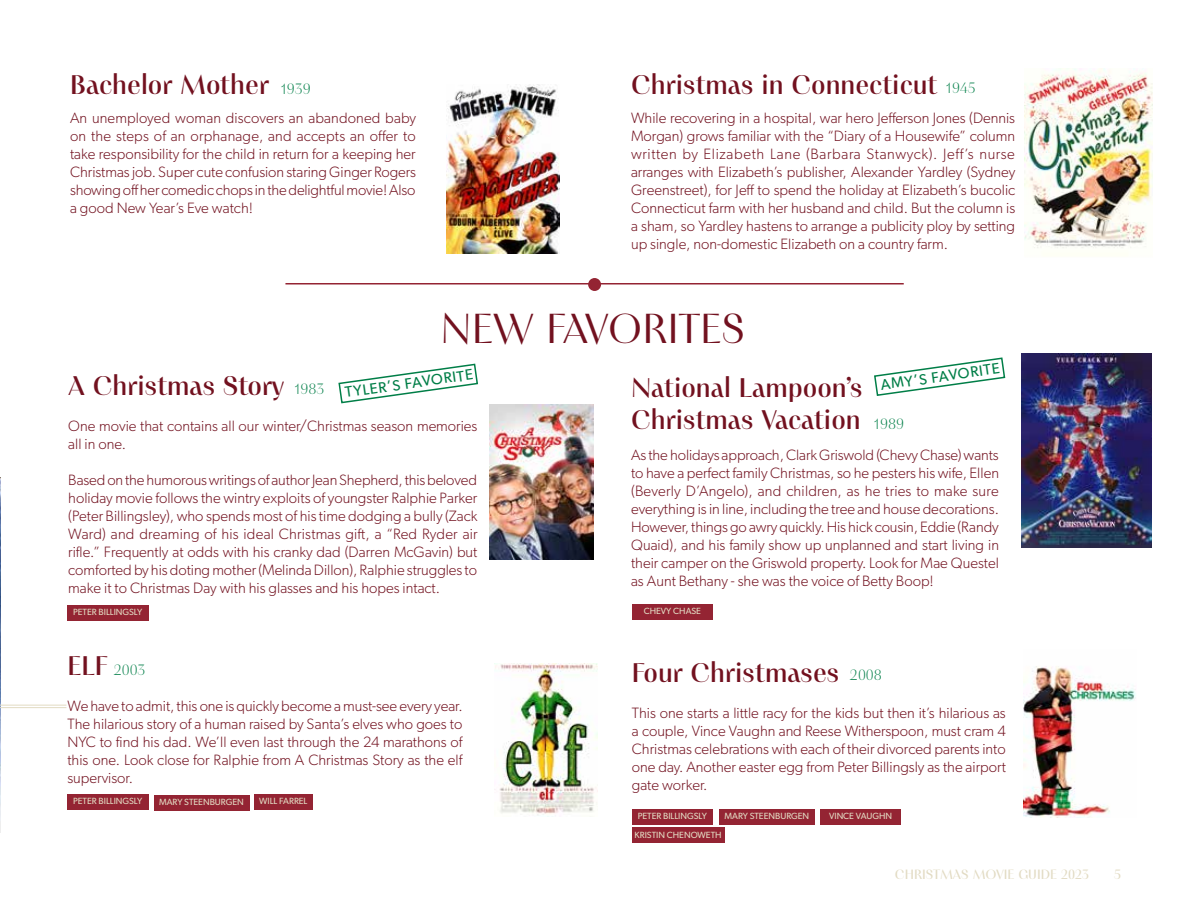
<style>
.page{position:relative;width:1188px;height:918px;background:#fff}
.page>*{position:absolute;margin:0;border:0;box-sizing:border-box;transform-origin:0 0}
.t1{font:300 42px "PF Marlet Display";color:#72111f}
.t2{font:500 27px/32.4px "PF Marlet Display";color:#72111f}
.t3{font:300 15px/18px "Gibson";color:#72111f;text-align:justify}
.t4{font:15px "Gibson";color:#007e47}
.t5{font:100 15px "PF Marlet Display";color:#007e47}
.t6{font:13.5px "PF Marlet Display";color:#e2dbc3}
.t7{font:9px "Gibson";color:#e2dbc3}
</style>
<div class="page">
<div style="left:254px;top:794px;width:59px;height:16px;background:#942433"></div>
<div style="left:154px;top:795px;width:95px;height:15px;background:#942433"></div>
<div style="left:67px;top:794px;width:81px;height:16px;background:#942433"></div>
<img style="left:1024px;top:666px;width:112px;height:152px">
<div style="left:632px;top:809px;width:81px;height:15px;background:#942433"></div>
<div style="left:719px;top:809px;width:95px;height:15px;background:#942433"></div>
<div style="left:820px;top:809px;width:81px;height:15px;background:#942433"></div>
<div style="left:632px;top:827px;width:92px;height:16px;background:#942433"></div>
<div style="left:67px;top:605px;width:81px;height:16px;background:#942433"></div>
<img style="left:1021px;top:354px;width:131px;height:193px">
<div style="left:632px;top:604px;width:81px;height:16px;background:#942433"></div>
<img style="left:0;top:477px;width:1px;height:356px">
<img style="left:490px;top:404px;width:104px;height:156px">
<img style="left:494px;top:663px;width:103px;height:154px">
<img style="left:1025px;top:68px;width:127px;height:180px">
<img style="left:446px;top:85px;width:114px;height:168px">
<hr style="left:285px;top:283px;width:619px;height:2px;background:#942433">
<div style="left:588px;top:278px;width:13px;height:13px;background:#942433;border-radius:50%"></div>
<hr style="left:0;top:705px;width:66px;height:1px;background:#e2dbc3">
<hr style="left:0;top:707px;width:66px;height:1px;background:#e2dbc3">
<svg style="left:874px;top:357px;width:132px;height:39px"></svg>
<svg style="left:338px;top:363px;width:140px;height:41px"></svg>
<h2 class="t2" style="left:70px;top:69px;width:200px">Bachelor Mother</h2>
<h2 class="t2" style="left:631px;top:69px;width:308px">Christmas in Connecticut</h2>
<p class="t5" style="left:281px;top:80px;width:32px">1939</p>
<p class="t5" style="left:946px;top:78px;width:32px">1945</p>
<p class="t3" style="left:70px;top:109px;width:348px">An unemployed woman discovers an abandoned baby on the steps of an orphanage, and accepts an offer to take responsibility for the child in return for a keeping her Christmas job. Super cute confusion staring Ginger Rogers showing off her comedic chops in the delightful movie! Also a good New Year’s Eve watch!</p>
<p class="t3" style="left:631px;top:109px;width:386px">While recovering in a hospital, war hero Jefferson Jones (Dennis Morgan) grows familiar with the “Diary of a Housewife” column written by Elizabeth Lane (Barbara Stanwyck). Jeff’s nurse arranges with Elizabeth’s publisher, Alexander Yardley (Sydney Greenstreet), for Jeff to spend the holiday at Elizabeth’s bucolic Connecticut farm with her husband and child. But the column is a sham, so Yardley hastens to arrange a publicity ploy by setting up single, non-domestic Elizabeth on a country farm.</p>
<h1 class="t1" style="left:441px;top:302px;width:306px">NEW FAVORITES</h1>
<h2 class="t2" style="left:68px;top:370px;width:218px">A Christmas Story</h2>
<p class="t5" style="left:294px;top:379px;width:32px">1983</p>
<p class="t4" style="left:344px;top:383px;width:131px;rotate:-8deg">TYLER’S FAVORITE</p>
<p class="t3" style="left:68px;top:417px;width:411px">One movie that contains all our winter/Christmas season memories all in one.</p>
<p class="t3" style="left:68px;top:471px;width:411px">Based on the humorous writings of author Jean Shepherd, this beloved holiday movie follows the wintry exploits of youngster Ralphie Parker (Peter Billingsley), who spends most of his time dodging a bully (Zack Ward) and dreaming of his ideal Christmas gift, a “Red Ryder air rifle.” Frequently at odds with his cranky dad (Darren McGavin) but comforted by his doting mother (Melinda Dillon), Ralphie struggles to make it to Christmas Day with his glasses and his hopes intact.</p>
<h2 class="t2" style="left:631px;top:372px;width:233px">National Lampoon’s<br>Christmas Vacation</h2>
<p class="t4" style="left:880px;top:376px;width:122px;rotate:-8deg">AMY’S FAVORITE</p>
<p class="t5" style="left:874px;top:414px;width:31px">1989</p>
<p class="t3" style="left:631px;top:446px;width:369px">As the holidays approach, Clark Griswold (Chevy Chase) wants to have a perfect family Christmas, so he pesters his wife, Ellen (Beverly D’Angelo), and children, as he tries to make sure everything is in line, including the tree and house decorations.<br>However, things go awry quickly. His hick cousin, Eddie (Randy Quaid), and his family show up unplanned and start living in their camper on the Griswold property. Look for Mae Questel as Aunt Bethany - she was the voice of Betty Boop!</p>
<p class="t7" style="left:73px;top:606px;width:71px">PETER BILLINGSLY</p>
<p class="t7" style="left:644px;top:605px;width:59px">CHEVY CHASE</p>
<h2 class="t2" style="left:67px;top:651px;width:42px">ELF</h2>
<p class="t5" style="left:114px;top:661px;width:33px">2003</p>
<h2 class="t2" style="left:632px;top:657px;width:209px">Four Christmases</h2>
<p class="t5" style="left:850px;top:666px;width:33px">2008</p>
<p class="t3" style="left:67px;top:697px;width:397px">We have to admit, this one is quickly become a must-see every year.<br>The hilarious story of a human raised by Santa’s elves who goes to NYC to find his dad. We’ll even last through the 24 marathons of this one. Look close for Ralphie from A Christmas Story as the elf supervisor.</p>
<p class="t7" style="left:73px;top:796px;width:71px">PETER BILLINGSLY</p>
<p class="t7" style="left:159px;top:796px;width:86px">MARY STEENBURGEN</p>
<p class="t7" style="left:259px;top:796px;width:50px">WILL FARREL</p>
<p class="t3" style="left:632px;top:704px;width:376px">This one starts a little racy for the kids but then it’s hilarious as a couple, Vince Vaughn and Reese Witherspoon, must cram 4<br>Christmas celebrations with each of their divorced parents into one day. Another easter egg from Peter Billingsly as the airport gate worker.</p>
<p class="t7" style="left:638px;top:810px;width:71px">PETER BILLINGSLY</p>
<p class="t7" style="left:725px;top:810px;width:86px">MARY STEENBURGEN</p>
<p class="t7" style="left:829px;top:810px;width:65px">VINCE VAUGHN</p>
<p class="t7" style="left:635px;top:830px;width:89px">KRISTIN CHENOWETH</p>
<p class="t6" style="left:895px;top:866px;width:196px">CHRISTMAS MOVIE GUIDE 2023</p>
<p class="t6" style="left:1114px;top:866px;width:9px">5</p>
</div>
